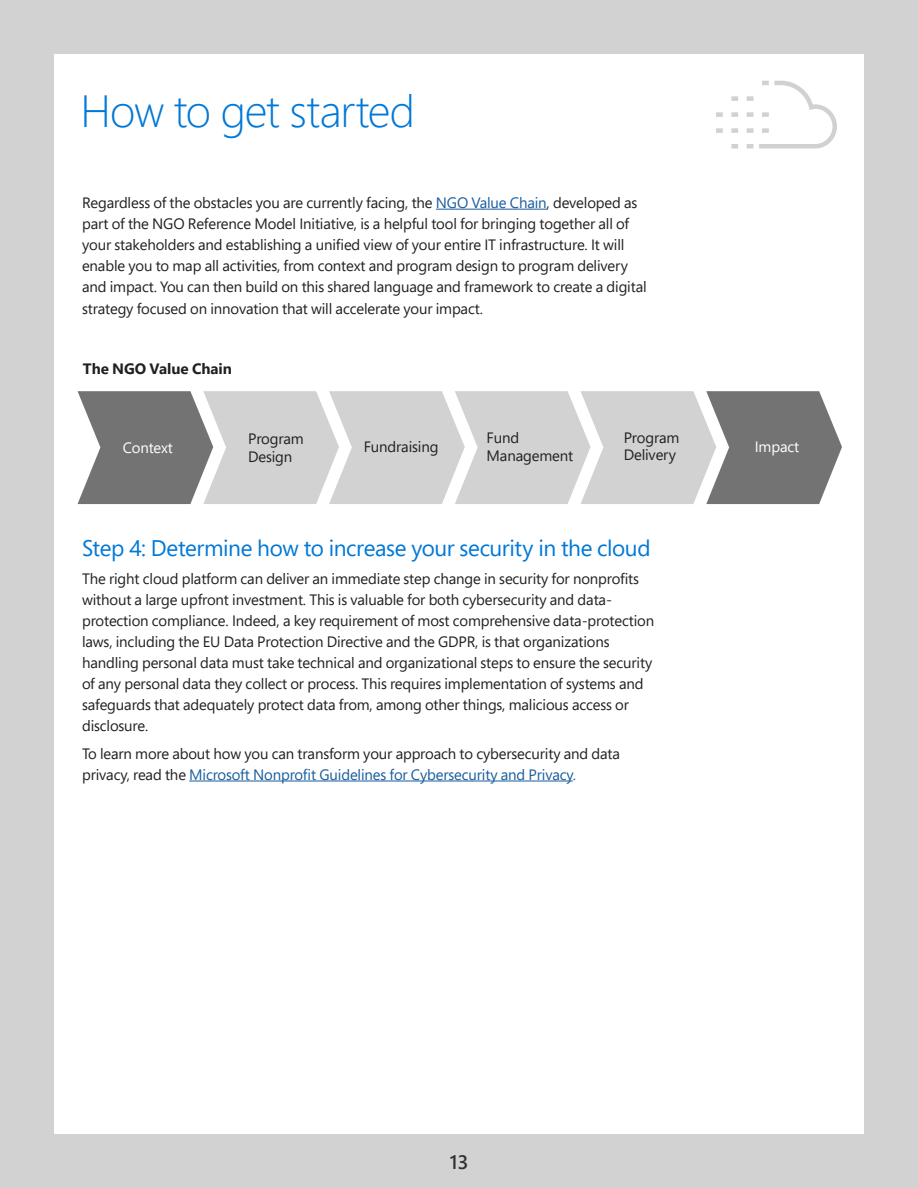
<style>
.page{position:relative;width:918px;height:1188px;background:#d2d2d2}
.page>*{position:absolute;margin:0;border:0;box-sizing:border-box;transform-origin:0 0}
.Section_Header{font:300 45px "Segoe Pro";letter-spacing:-.02em;color:#0078d7}
.subheads{font:22.5px "Segoe Pro";letter-spacing:-.015em;color:#0078d6}
.t1{font:600 19.5px "Segoe Pro";color:#333}
.subheads-2{font:15px/21px "Segoe Pro";letter-spacing:-.01em;color:#231f20}
.subheads-3{font:15px/18px "Segoe Pro";letter-spacing:-.01em;color:#241f21}
.subheads-4{font:700 15px "Segoe Pro";letter-spacing:-.005em;color:#231f20}
.subheads-5{font:15px "Segoe Pro";letter-spacing:-.01em;color:#fff}
.s1{color:#175d9e}
</style>
<div class="page">
<div style="left:54px;top:54px;width:810px;height:1080px;background:#fff"></div>
<svg style="left:716px;top:80px;width:121px;height:69px"></svg>
<hr style="left:436px;top:209px;width:111px;height:1px;background:#175d9e">
<svg style="left:78px;top:391px;width:764px;height:113px;background:#bbb"></svg>
<hr style="left:189px;top:781px;width:384px;height:1px;background:#175d9e">
<p class="Section_Header" style="left:81px;top:81px;width:336px">How to get started</p>
<p class="subheads-2" style="left:82px;top:192px;width:566px">Regardless of the obstacles you are currently facing, the <span class="s1">NGO Value Chain</span>, developed as part of the NGO Reference Model Initiative, is a helpful tool for bringing together all of your stakeholders and establishing a unified view of your entire IT infrastructure. It will enable you to map all activities, from context and program design to program delivery and impact. You can then build on this shared language and framework to create a digital</p>
<p class="subheads-2" style="left:82px;top:298px;width:402px">strategy focused on innovation that will accelerate your impact.</p>
<p class="subheads-4" style="left:83px;top:358px;width:151px">The NGO Value Chain</p>
<p class="subheads-3" style="left:487px;top:428px;width:88px">Fund<br>Management</p>
<p class="subheads-3" style="left:624px;top:428px;width:57px">Program</p>
<p class="subheads-5" style="left:123px;top:438px;width:52px">Context</p>
<p class="subheads-3" style="left:248px;top:430px;width:57px">Program<br>Design</p>
<p class="subheads-3" style="left:364px;top:437px;width:76px">Fundraising</p>
<p class="subheads-5" style="left:755px;top:436px;width:46px">Impact</p>
<p class="subheads-3" style="left:624px;top:445px;width:54px">Delivery</p>
<p class="subheads" style="left:82px;top:533px;width:570px">Step 4: Determine how to increase your security in the cloud</p>
<p class="subheads-2" style="left:82px;top:568px;width:574px">The right cloud platform can deliver an immediate step change in security for nonprofits without a large upfront investment. This is valuable for both cybersecurity and data&shy;protection compliance. Indeed, a key requirement of most comprehensive data-protection laws, including the EU Data Protection Directive and the GDPR, is that organizations handling personal data must take technical and organizational steps to ensure the security of any personal data they collect or process. This requires implementation of systems and safeguards that adequately protect data from, among other things, malicious access or disclosure.</p>
<p class="subheads-2" style="left:82px;top:743px;width:540px">To learn more about how you can transform your approach to cybersecurity and data privacy, read the <span class="s1">Microsoft Nonprofit Guidelines for Cybersecurity and Privacy.</span></p>
<h3 class="t1" style="left:450px;top:1149px;width:20px">13</h3>
</div>
